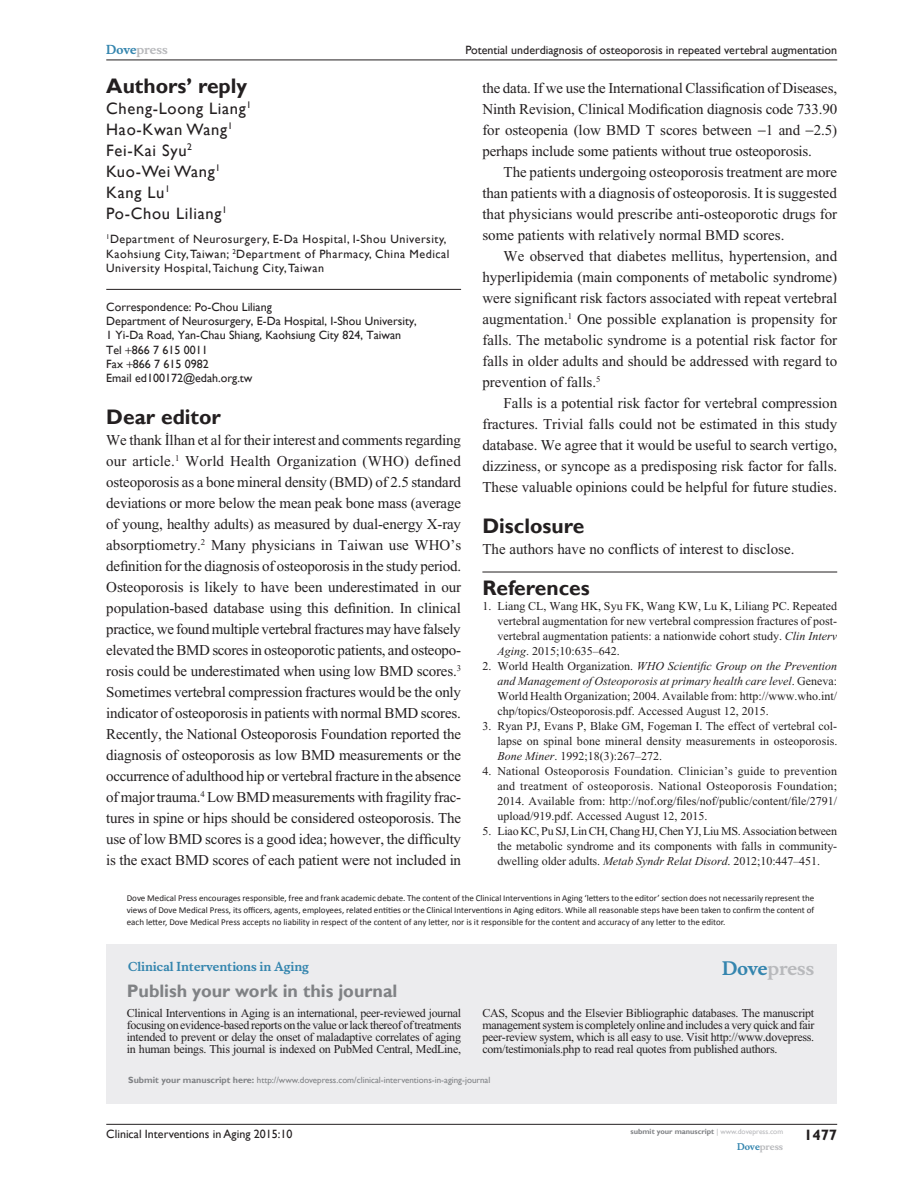
<style>
.page{position:relative;width:918px;height:1188px;background:#fff}
.page>*{position:absolute;margin:0;border:0;box-sizing:border-box;transform-origin:0 0}
.RefH{font:700 21px "Gill Sans";color:#231f20}
.PromBx-H1{font:700 18px "Gill Sans";color:#808285}
.PromBx-Brand{font:700 18px "Musee";color:#b8b9bc}
.AAu{font:16.5px "Gill Sans";letter-spacing:.04em;color:#231f20}
.AAu-2{font:16.5px "Gill Sans";letter-spacing:.015em;color:#231f20}
.TxF{font:15px/21px "Times New Roman";letter-spacing:-.01em;color:#231f20;text-align:justify}
.Tx{font:15px/21px "Times New Roman";color:#231f20;text-align:justify}
.RunFolio-R{font:700 15px "Gill Sans";color:#231f20}
.RefNL1{font:12px/15px "Times New Roman";color:#231f20;text-align:justify}
.PromBx-Tx{font:12px/12px "Times New Roman";letter-spacing:-.02em;color:#231f20;text-align:justify}
.Corr-Info-m{font:12px/14.2px "Gill Sans";color:#231f20}
.AAuAff{font:12px/14.2px "Gill Sans";letter-spacing:.04em;color:#231f20}
.RunH-R{font:12px "Gill Sans";color:#231f20}
.RunF-R{font:12px "Gill Sans";color:#231f20}
.Corr-Info-f{font:12px "Gill Sans";color:#231f20}
.PromBx-JrnlName{font:700 12px "Musee";color:#3485ae}
.RunH-Brand-R{font:700 12px "Musee";color:#b8b9bc}
.Disclaimer{font:9px/12px "Calibri";color:#231f20;text-align:justify}
.PromBx-SubmitMssWebA{font:9px "Gill Sans";color:#808285}
.RunF-Brand-R{font:700 9px "Musee";color:#b8b9bc}
.RunF-SubmityourMS-R{font:700 7.5px "Gill Sans";color:#808285}
.s1{color:#3485ae}
.s2{font-style:inherit}
.s3{font-style:italic}
.s4{font-weight:700}
.s5{font-weight:400;color:#b8b9bc}
</style>
<div class="page">
<div style="left:106px;top:944px;width:731px;height:159px;background:#ececee"></div>
<hr style="left:106px;top:1124px;width:731px;height:1px;background:#231f20">
<hr style="left:106px;top:60px;width:731px;height:1px;background:#231f20">
<hr style="left:106px;top:289px;width:355px;height:1px;background:#231f20">
<hr style="left:482px;top:572px;width:355px;height:1px;background:#231f20">
<p class="RunH-Brand-R" style="left:106px;top:43px;width:63px"><span class="s1">Dove</span>press</p>
<p class="RunH-R" style="left:465px;top:43px;width:373px">Potential underdiagnosis of osteoporosis in repeated vertebral augmentation</p>
<h1 class="RefH" style="left:106px;top:73px;width:142px">Authors’ reply</h1>
<p class="AAu" style="left:106px;top:98px;width:147px">Cheng-Loong Liang<sup>1</sup></p>
<p class="AAu" style="left:106px;top:119px;width:128px">Hao-Kwan Wang<sup>1</sup></p>
<p class="AAu" style="left:106px;top:140px;width:87px">Fei-Kai Syu<sup>2</sup></p>
<p class="AAu-2" style="left:106px;top:161px;width:116px">Kuo-Wei Wang<sup>1</sup></p>
<p class="AAu" style="left:106px;top:182px;width:65px">Kang Lu<sup>1</sup></p>
<p class="AAu" style="left:106px;top:203px;width:122px">Po-Chou Liliang<sup>1</sup></p>
<p class="AAuAff" style="left:106px;top:232px;width:345px"><sup>1</sup>Department of Neurosurgery, E-Da Hospital, I-Shou University,<br>Kaohsiung City, Taiwan; <sup>2</sup>Department of Pharmacy, China Medical<br>University Hospital, Taichung City, Taiwan</p>
<p class="Corr-Info-f" style="left:106px;top:300px;width:167px">Correspondence: Po-Chou Liliang</p>
<p class="Corr-Info-m" style="left:106px;top:314px;width:312px">Department of Neurosurgery, E-Da Hospital, I-Shou University,<br>1 Yi-Da Road, Yan-Chau Shiang, Kaohsiung City 824, Taiwan</p>
<p class="Corr-Info-m" style="left:106px;top:343px;width:103px">Tel 866 7 615 0011</p>
<p class="Corr-Info-m" style="left:106px;top:357px;width:104px">Fax 866 7 615 0982</p>
<p class="Corr-Info-m" style="left:106px;top:371px;width:148px">Email ed100172@edah.org.tw</p>
<h1 class="RefH" style="left:106px;top:404px;width:116px">Dear editor</h1>
<p class="TxF" style="left:106px;top:430px;width:357px">We thank <span class="s2">İ</span>lhan et al for their interest and comments regarding our article.<sup>1</sup> World Health Organization (WHO) defined osteoporosis as a bone mineral density (BMD) of 2.5 standard deviations or more below the mean peak bone mass (average of young, healthy adults) as measured by dual-energy X-ray absorptiometry.<sup>2</sup> Many physicians in Taiwan use WHO’s definition for the diagnosis of osteoporosis in the study period.<br>Osteoporosis is likely to have been underestimated in our population-based database using this definition. In clinical practice, we found multiple vertebral fractures may have falsely elevated the BMD scores in osteoporotic patients, and osteopo&shy;rosis could be underestimated when using low BMD scores.<sup>3<br></sup>Sometimes vertebral compression fractures would be the only indicator of osteoporosis in patients with normal BMD scores.<br>Recently, the National Osteoporosis Foundation reported the diagnosis of osteoporosis as low BMD measurements or the occurrence of adulthood hip or vertebral fracture in the absence of major trauma.<sup>4</sup> Low BMD measurements with fragility frac&shy;tures in spine or hips should be considered osteoporosis. The use of low BMD scores is a good idea; however, the difficulty is the exact BMD scores of each patient were not included in</p>
<p class="TxF" style="left:482px;top:77px;width:356px">the data. If we use the International Classification of Diseases, Ninth Revision, Clinical Modification diagnosis code 733.90 for osteopenia (low BMD T scores between 1 and 2.5) perhaps include some patients without true osteoporosis.</p>
<p class="Tx" style="left:482px;top:161px;width:356px;text-indent:21px">The patients undergoing osteoporosis treatment are more than patients with a diagnosis of osteoporosis. It is suggested that physicians would prescribe anti-osteoporotic drugs for some patients with relatively normal BMD scores.</p>
<p class="Tx" style="left:482px;top:245px;width:356px;text-indent:21px">We observed that diabetes mellitus, hypertension, and hyperlipidemia (main components of metabolic syndrome) were significant risk factors associated with repeat vertebral augmentation.<sup>1</sup> One possible explanation is propensity for falls. The metabolic syndrome is a potential risk factor for falls in older adults and should be addressed with regard to prevention of falls.<sup>5</sup></p>
<p class="Tx" style="left:482px;top:392px;width:356px;text-indent:21px">Falls is a potential risk factor for vertebral compression fractures. Trivial falls could not be estimated in this study database. We agree that it would be useful to search vertigo, dizziness, or syncope as a predisposing risk factor for falls.<br>These valuable opinions could be helpful for future studies.</p>
<h1 class="RefH" style="left:482px;top:513px;width:103px">Disclosure</h1>
<p class="TxF" style="left:482px;top:538px;width:314px">The authors have no conflicts of interest to disclose.</p>
<p class="RefH" style="left:482px;top:575px;width:109px">References</p>
<p class="RefNL1" style="left:497px;top:599px;width:341px;text-indent:-15px">1. Liang CL, Wang HK, Syu FK, Wang KW, Lu K, Liliang PC. Repeated vertebral augmentation for new vertebral compression fractures of post&shy;vertebral augmentation patients: a nationwide cohort study. <span class="s3">Clin Interv Aging</span>. 2015;10:635–642.</p>
<p class="RefNL1" style="left:497px;top:659px;width:341px;text-indent:-15px">2. World Health Organization. <span class="s3">WHO Scientific Group on the Prevention and Management of Osteoporosis at primary health care level</span>. Geneva:<br>World Health Organization; 2004. Available from: http://www.who.int/ chp/topics/Osteoporosis.pdf. Accessed August 12, 2015.</p>
<p class="RefNL1" style="left:497px;top:719px;width:342px;text-indent:-15px">3. Ryan PJ, Evans P, Blake GM, Fogeman I. The effect of vertebral col&shy;lapse on spinal bone mineral density measurements in osteoporosis.<br><span class="s3">Bone Miner</span>. 1992;18(3):267–272.</p>
<p class="RefNL1" style="left:497px;top:764px;width:341px;text-indent:-15px">4. National Osteoporosis Foundation. Clinician’s guide to prevention and treatment of osteoporosis. National Osteoporosis Foundation; 2014. Available from: http://nof.org/files/nof/public/content/file/2791/ upload/919.pdf. Accessed August 12, 2015.</p>
<p class="RefNL1" style="left:497px;top:824px;width:341px;text-indent:-15px">5. Liao KC, Pu SJ, Lin CH, Chang HJ, Chen YJ, Liu MS. Association between the metabolic syndrome and its components with falls in community&shy;dwelling older adults. <span class="s3">Metab Syndr Relat Disord</span>. 2012;10:447–451.</p>
<p class="Disclaimer" style="left:127px;top:892px;width:689px">Dove Medical Press encourages responsible, free and frank academic debate. The content of the Clinical Interventions in Aging ‘letters to the editor’ section does not necessarily represent the views of Dove Medical Press, its officers, agents, employees, related entities or the Clinical Interventions in Aging editors. While all reasonable steps have been taken to confirm the content of each letter, Dove Medical Press accepts no liability in respect of the content of any letter, nor is it responsible for the content and accuracy of any letter to the editor.</p>
<p class="PromBx-JrnlName" style="left:128px;top:959px;width:182px">Clinical Interventions in Aging</p>
<p class="PromBx-H1" style="left:127px;top:980px;width:272px">Publish your work in this journal</p>
<p class="PromBx-Brand" style="left:722px;top:958px;width:94px"><span class="s1">Dove</span>press</p>
<p class="PromBx-Tx" style="left:127px;top:1007px;width:336px">Clinical Interventions in Aging is an international, peer-reviewed journal focusing on evidence-based reports on the value or lack thereof of treatments intended to prevent or delay the onset of maladaptive correlates of aging in human beings. This journal is indexed on PubMed Central, MedLine,</p>
<p class="PromBx-Tx" style="left:482px;top:1007px;width:333px">CAS, Scopus and the Elsevier Bibliographic databases. The manuscript management system is completely online and includes a very quick and fair peer-review system, which is all easy to use. Visit http://www.dovepress. com/testimonials.php to read real quotes from published authors.</p>
<p class="PromBx-SubmitMssWebA" style="left:128px;top:1075px;width:364px"><span class="s4">Submit your manuscript here:</span> http://www.dovepress.com/clinical-interventions-in-aging-journal</p>
<p class="RunF-R" style="left:106px;top:1127px;width:188px">Clinical Interventions in Aging 2015:10</p>
<p class="RunF-SubmityourMS-R" style="left:631px;top:1127px;width:154px">submit your manuscript <span class="s5">| www.dovepress.com</span></p>
<p class="RunF-Brand-R" style="left:737px;top:1141px;width:48px"><span class="s1">Dove</span>press</p>
<p class="RunFolio-R" style="left:804px;top:1126px;width:35px">1477</p>
</div>
